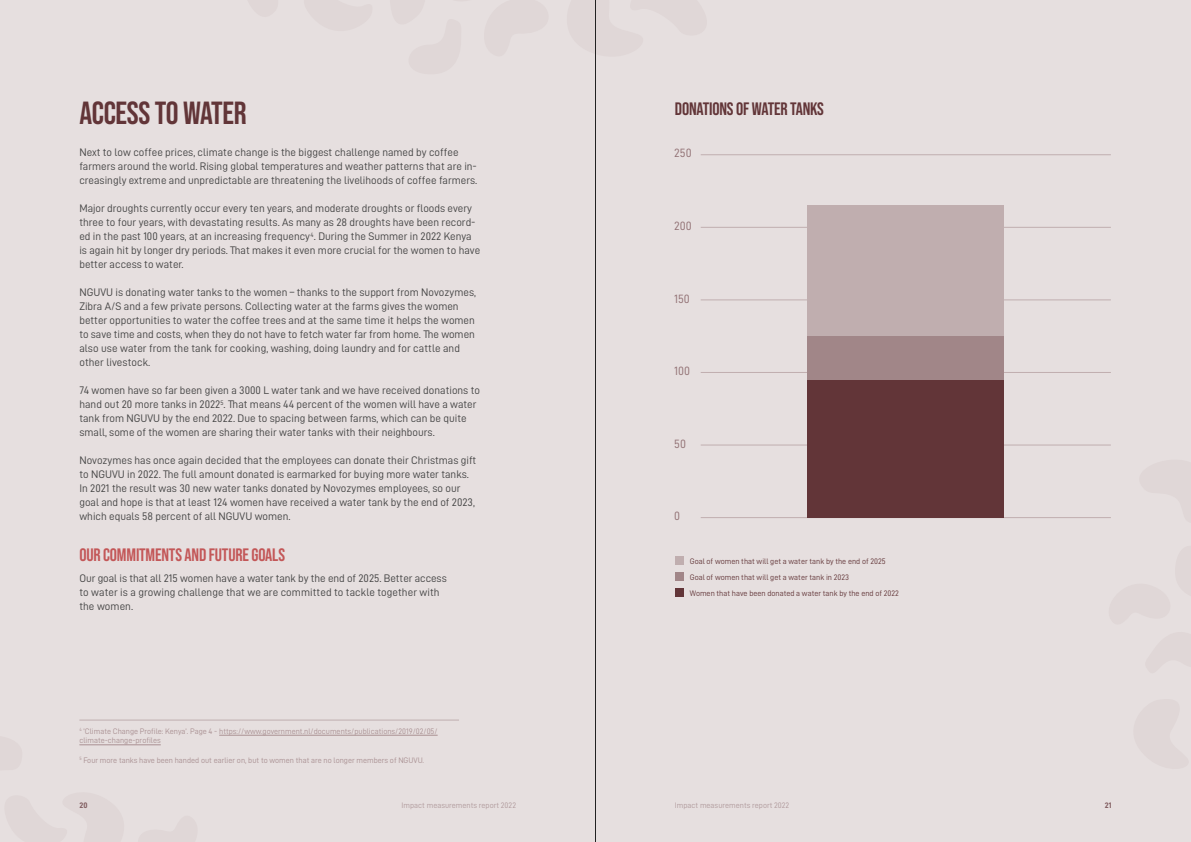
<style>
.page{position:relative;width:1191px;height:842px;background:#e6dfdf}
.page>*{position:absolute;margin:0;border:0;box-sizing:border-box;transform-origin:0 0}
.Title_H3{font:700 32px "Bebas Neue Pro";letter-spacing:-.01em;color:#623538}
.Title_H4{font:700 18px "Bebas Neue Pro";letter-spacing:-.01em;color:#c35758}
.Title_H4-2{font:700 18px "Bebas Neue Pro";letter-spacing:-.01em;color:#623538}
.t1{font:12.1px "D DIN";color:#917174}
.Body_text{font:11px/14px "D DIN";color:#434343}
.Foot_note{font:8px/9.6px "D DIN";color:#a99092}
.Body_text-2{font:8px "D DIN";color:#623538}
.t2{font:8px "D DIN";color:#b09a9c}
.t3{font:8px "D DIN Bold";color:#815d60}
</style>
<div class="page">
<div style="left:675px;top:588px;width:8px;height:9px;background:#623538"></div>
<hr style="left:219px;top:735px;width:218px;height:1px;background:#a99092">
<hr style="left:79px;top:720px;width:380px;height:1px;background:#c0aeaf">
<hr style="left:700px;top:517px;width:410px;height:1px;background:#c0aeaf">
<hr style="left:700px;top:445px;width:410px;height:1px;background:#c0aeaf">
<hr style="left:700px;top:372px;width:410px;height:1px;background:#c0aeaf">
<hr style="left:700px;top:300px;width:410px;height:1px;background:#c0aeaf">
<hr style="left:700px;top:227px;width:410px;height:1px;background:#c0aeaf">
<hr style="left:700px;top:154px;width:410px;height:1px;background:#c0aeaf">
<div style="left:807px;top:206px;width:197px;height:130px;background:#c0aeaf"></div>
<div style="left:807px;top:336px;width:197px;height:44px;background:#a18688"></div>
<div style="left:807px;top:380px;width:197px;height:138px;background:#623538"></div>
<div style="left:675px;top:556px;width:8px;height:9px;background:#c0aeaf"></div>
<div style="left:675px;top:572px;width:8px;height:9px;background:#a18688"></div>
<svg style="left:79px;top:744px;width:82px;height:2px"></svg>
<hr style="left:595px;top:0;width:1px;height:842px;background:#222">
<p class="Title_H3" style="left:79px;top:95px;width:169px">ACCESS TO WATER</p>
<p class="Body_text" style="left:79px;top:145px;width:399px">Next to low coffee prices, climate change is the biggest challenge named by coffee farmers around the world. Rising global temperatures and weather patterns that are in&shy;creasingly extreme and unpredictable are threatening the livelihoods of coffee farmers.</p>
<p class="Body_text" style="left:79px;top:201px;width:402px">Major droughts currently occur every ten years, and moderate droughts or floods every three to four years, with devastating results. As many as 28 droughts have been record&shy;ed in the past 100 years, at an increasing frequency<sup>4</sup>. During the Summer in 2022 Kenya is again hit by longer dry periods. That makes it even more crucial for the women to have better access to water.</p>
<p class="Body_text" style="left:79px;top:285px;width:398px">NGUVU is donating water tanks to the women – thanks to the support from Novozymes, Zibra A/S and a few private persons. Collecting water at the farms gives the women better opportunities to water the coffee trees and at the same time it helps the women to save time and costs, when they do not have to fetch water far from home. The women also use water from the tank for cooking, washing, doing laundry and for cattle and other livestock.</p>
<p class="Body_text" style="left:79px;top:383px;width:402px">74 women have so far been given a 3000 L water tank and we have received donations to hand out 20 more tanks in 2022<sup>5</sup>. That means 44 percent of the women will have a water tank from NGUVU by the end 2022. Due to spacing between farms, which can be quite small, some of the women are sharing their water tanks with their neighbours.</p>
<p class="Body_text" style="left:79px;top:453px;width:398px">Novozymes has once again decided that the employees can donate their Christmas gift to NGUVU in 2022. The full amount donated is earmarked for buying more water tanks.<br>In 2021 the result was 30 new water tanks donated by Novozymes employees, so our goal and hope is that at least 124 women have received a water tank by the end of 2023, which equals 58 percent of all NGUVU women.</p>
<p class="Title_H4" style="left:79px;top:545px;width:207px">OUR COMMITMENTS AND FUTURE GOALS</p>
<p class="Title_H4-2" style="left:675px;top:98px;width:151px">DONATIONS OF WATER TANKS</p>
<p class="t1" style="left:674px;top:147px;width:19px">250</p>
<p class="t1" style="left:674px;top:219px;width:19px">200</p>
<p class="t1" style="left:674px;top:292px;width:17px">150</p>
<p class="t1" style="left:674px;top:364px;width:17px">100</p>
<p class="t1" style="left:674px;top:437px;width:13px">50</p>
<p class="t1" style="left:674px;top:509px;width:7px">0</p>
<p class="Body_text-2" style="left:690px;top:557px;width:197px">Goal of women that will get a water tank by the end of 2025</p>
<p class="Body_text" style="left:79px;top:571px;width:369px">Our goal is that all 215 women have a water tank by the end of 2025. Better access</p>
<p class="Body_text-2" style="left:690px;top:573px;width:161px">Goal of women that will get a water tank in 2023</p>
<p class="Body_text" style="left:79px;top:585px;width:362px">to water is a growing challenge that we are committed to tackle together with the women.</p>
<p class="Body_text-2" style="left:690px;top:589px;width:211px">Women that have been donated a water tank by the end of 2022</p>
<p class="Foot_note" style="left:79px;top:726px;width:360px"><sup>4</sup> ’Climate Change Profile: Kenya’. Page 4 - https://www.government.nl/documents/publications/2019/02/05/ climate-change-profiles</p>
<p class="Foot_note" style="left:79px;top:755px;width:346px"><sup>5</sup> Four more tanks have been handed out earlier on, but to women that are no longer members of NGUVU.</p>
<p class="t3" style="left:79px;top:801px;width:10px">20</p>
<p class="t2" style="left:401px;top:801px;width:116px">Impact measurements report 2022</p>
<p class="t2" style="left:675px;top:801px;width:116px">Impact measurements report 2022</p>
<p class="t3" style="left:1104px;top:801px;width:8px">21</p>
</div>
